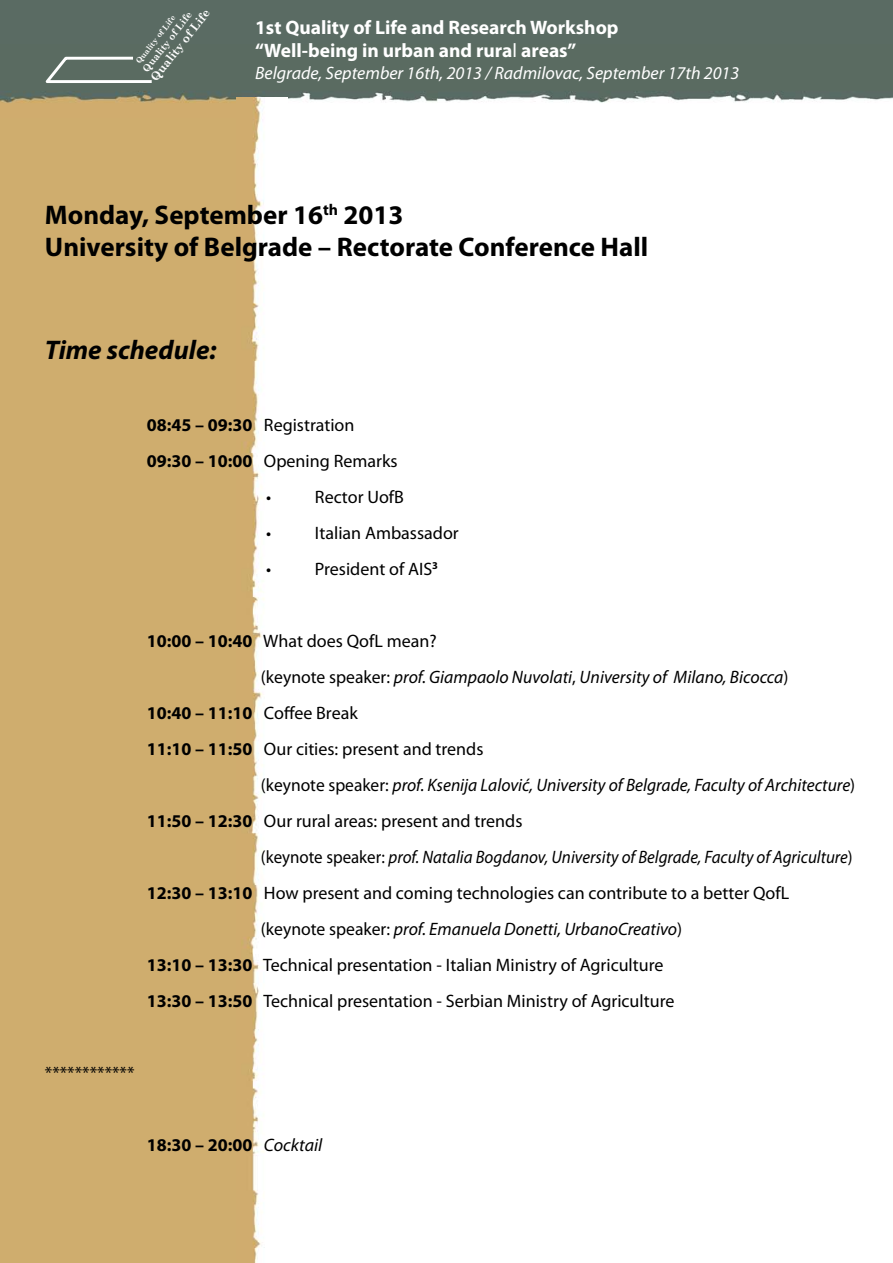
<style>
.page{position:relative;width:893px;height:1263px;background:#fff}
.page>*{position:absolute;margin:0;border:0;box-sizing:border-box;transform-origin:0 0}
.t1{font:700 27px/31.5px "Myriad Pro";color:#000}
.t2{font:italic 700 27px "Myriad Pro";color:#000}
.t3{font:700 19.5px/23.4px "Myriad Pro";color:#fff}
.t4{font:18px "Myriad Pro";color:#000}
.t5{font:italic 18px "Myriad Pro";color:#000}
.t6{font:italic 18px "Myriad Pro";color:#000;scale:.94 1}
.t7{font:italic 18px "Myriad Pro";color:#fff}
.t8{font:700 18px "Myriad Pro";color:#000}
.t9{font:700 11.7px "Century Schoolbook";color:#fff}
.t10{font:700 9.75px "Century Schoolbook";color:#fff}
.t11{font:700 7.8px "Century Schoolbook";color:#fff}
.s1{font-weight:400}
.s2{font-weight:700}
.s3{font-style:normal}
.s4{font-weight:400;font-style:italic}
</style>
<div class="page">
<div style="left:0;top:0;width:255px;height:1263px;background:#cfad6e"></div>
<div style="left:0;top:0;width:893px;height:98px;background:#5a6b63"></div>
<img style="left:0;top:91px;width:893px;height:12px">
<img style="left:236px;top:98px;width:51px;height:1165px">
<svg style="left:45px;top:56px;width:107px;height:27px"></svg>
<p class="t9" style="left:146px;top:74px;width:89px;rotate:-52deg">Quality of Life</p>
<p class="t3" style="left:255px;top:15px;width:365px">1st Quality of Life and Research Workshop “Well-being in urban and rura<span class="s1">l</span> areas”</p>
<p class="t10" style="left:139px;top:66px;width:75px;rotate:-52deg">Quality of Life</p>
<p class="t11" style="left:133px;top:59px;width:60px;rotate:-52deg">Quality of Life</p>
<p class="t7" style="left:255px;top:62px;width:486px">Belgrade, September 16th, 2013 / Radmilovac, September 17th 2013</p>
<h1 class="t1" style="left:45px;top:199px;width:605px">Monday, September 16<sup>th</sup> 2013<br>University of Belgrade – Rectorate Conference Hall</h1>
<h1 class="t2" style="left:45px;top:333px;width:173px">Time schedule:</h1>
<p class="t4" style="left:147px;top:414px;width:209px"><span class="s2">08:45 – 09:30</span> Registration</p>
<p class="t4" style="left:147px;top:450px;width:252px"><span class="s2">09:30 – 10:00</span> Opening Remarks</p>
<p class="t4" style="left:266px;top:486px;width:7px">•</p>
<p class="t4" style="left:315px;top:486px;width:91px">Rector UofB</p>
<p class="t4" style="left:266px;top:522px;width:7px">•</p>
<p class="t4" style="left:315px;top:522px;width:145px">Italian Ambassador</p>
<p class="t4" style="left:266px;top:558px;width:7px">•</p>
<p class="t4" style="left:315px;top:558px;width:125px">President of AIS<sup>3</sup></p>
<p class="t4" style="left:147px;top:630px;width:291px"><span class="s2">10:00 – 10:40</span> What does QofL mean?</p>
<p class="t5" style="left:261px;top:666px;width:529px"><span class="s3">(keynote speaker:</span> prof. Giampaolo Nuvolati<span class="s3">,</span> University of Milano, Bicocca<span class="s3">)</span></p>
<p class="t8" style="left:147px;top:702px;width:212px">10:40 – 11:10 <span class="s1">Coffee Break</span></p>
<p class="t4" style="left:147px;top:738px;width:338px"><span class="s2">11:10 – 11:50</span> Our cities: present and trends</p>
<p class="t5" style="left:261px;top:774px;width:596px"><span class="s3">(keynote speaker:</span> prof. Ksenija Lalović, University of Belgrade, Faculty of Architecture<span class="s3">)</span></p>
<p class="t4" style="left:147px;top:810px;width:377px"><span class="s2">11:50 – 12:30</span> Our rural areas: present and trends</p>
<p class="t6" style="left:261px;top:846px;width:631px"><span class="s3">(keynote speaker:</span> prof. Natalia Bogdanov, University of Belgrade, Faculty of Agriculture<span class="s3">)</span></p>
<p class="t4" style="left:147px;top:882px;width:644px"><span class="s2">12:30 – 13:10</span> How present and coming technologies can contribute to a better QofL</p>
<p class="t5" style="left:261px;top:918px;width:423px"><span class="s3">(keynote speaker:</span> prof. Emanuela Donetti, UrbanoCreativo<span class="s3">)</span></p>
<p class="t4" style="left:147px;top:954px;width:518px"><span class="s2">13:10 – 13:30</span> Technical presentation - Italian Ministry of Agriculture</p>
<p class="t4" style="left:147px;top:990px;width:529px"><span class="s2">13:30 – 13:50</span> Technical presentation - Serbian Ministry of Agriculture</p>
<p class="t4" style="left:45px;top:1062px;width:91px">************</p>
<p class="t8" style="left:147px;top:1134px;width:177px">18:30 – 20:00 <span class="s4">Cocktail</span></p>
</div>
